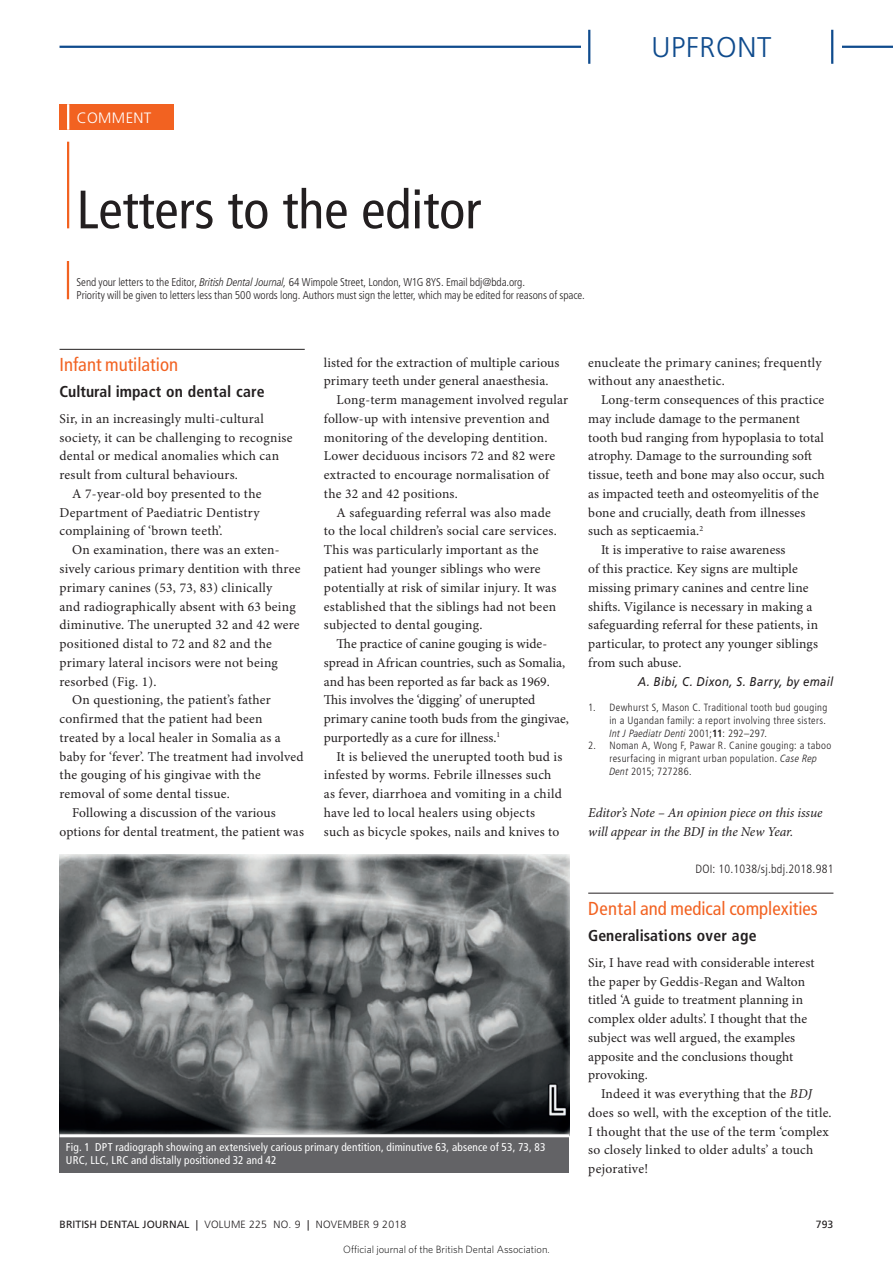
<style>
.page{position:relative;width:893px;height:1263px;background:#fff}
.page>*{position:absolute;margin:0;border:0;box-sizing:border-box;transform-origin:0 0}
.heading___1{font:condensed 54px "Frutiger LT Std";color:#231f20}
.t1{font:300 28.5px "Frutiger LT Std";letter-spacing:.025em;color:#0f4b8d}
.letters___heading{font:condensed 18.75px "Frutiger LT Std";color:#f26221}
.letters___crosshead{font:700 condensed 15.75px "Frutiger LT Std";letter-spacing:.005em;color:#231f20}
.tag_-_1{font:300 15px "Frutiger LT Std";letter-spacing:.025em;color:#fff}
.body_9pt_ragged{font:13.5px/18.8px "Minion Pro";letter-spacing:.015em;color:#231f20}
.body_9pt_ragged_1st{font:13.5px/18.8px "Minion Pro";letter-spacing:.01em;color:#231f20}
.body_9pt_ragged_1st-2{font:italic 13.5px/18.8px "Minion Pro";letter-spacing:-.01em;color:#231f20}
.letters___authors{font:italic 12.75px "Frutiger LT Std";letter-spacing:.025em;color:#231f20;scale:.9 1}
.DOI{font:300 condensed 12px "Frutiger LT Std";letter-spacing:.02em;color:#231f20}
.contact_-_upfront{font:300 condensed 11.25px/13.5px "Frutiger LT Std";letter-spacing:-.005em;color:#231f20}
.fig_caption_3___upfr{font:condensed 11.25px/13.5px "Frutiger LT Std";letter-spacing:.015em;color:#fff}
.references{font:300 condensed 10.5px/12.8px "Frutiger LT Std";letter-spacing:.035em;color:#231f20;text-align:justify}
.page_footer{font:300 10.5px "Frutiger LT Std";letter-spacing:.02em;color:#231f20}
.t2{font:300 10.5px "Whitney";color:#000}
.page_footer-2{font:10.5px "Frutiger LT Std";color:#231f20}
.s1{font-style:italic}
.s2{font-weight:700}
.s3{font-weight:400}
</style>
<div class="page">
<hr style="left:60px;top:349px;width:245px;height:1px;background:#231f20">
<hr style="left:588px;top:893px;width:245px;height:1px;background:#231f20">
<img style="left:60px;top:854px;width:509px;height:280px">
<div style="left:60px;top:1134px;width:509px;height:39px;background:#636366"></div>
<hr style="left:60px;top:1134px;width:509px;height:3px;background:#fff">
<div style="left:60px;top:104px;width:114px;height:26px;background:#f26221"></div>
<hr style="left:67px;top:104px;width:2px;height:26px;background:#fff">
<hr style="left:67px;top:142px;width:2px;height:86px;background:#f26221">
<hr style="left:67px;top:261px;width:2px;height:38px;background:#f26221">
<hr style="left:60px;top:46px;width:833px;height:2px;background:#0f4b8d">
<div style="left:581px;top:30px;width:261px;height:34px;background:#fff"></div>
<hr style="left:831px;top:30px;width:2px;height:34px;background:#0f4b8d">
<hr style="left:588px;top:30px;width:2px;height:34px;background:#0f4b8d">
<p class="tag_-_1" style="left:77px;top:109px;width:76px">COMMENT</p>
<p class="heading___1" style="left:77px;top:178px;width:406px">Letters to the editor</p>
<p class="contact_-_upfront" style="left:77px;top:275px;width:510px">Send your letters to the Editor, <span class="s1">British Dental Journal,</span> 64 Wimpole Street, London, W1G 8YS. Email bdj@bda.org.<br>Priority will be given to letters less than 500 words long. Authors must sign the letter, which may be edited for reasons of space.</p>
<h2 class="t1" style="left:651px;top:31px;width:121px">UPFRONT</h2>
<p class="letters___heading" style="left:60px;top:354px;width:120px">Infant mutilation</p>
<p class="letters___crosshead" style="left:60px;top:382px;width:207px">Cultural impact on dental care</p>
<p class="body_9pt_ragged_1st" style="left:60px;top:410px;width:235px">Sir, in an increasingly multi-cultural society, it can be challenging to recognise dental or medical anomalies which can result from cultural behaviours.</p>
<p class="body_9pt_ragged" style="left:60px;top:485px;width:204px;text-indent:13px">A 7-year-old boy presented to the<br>Department of Paediatric Dentistry complaining of ‘brown teeth’.</p>
<p class="body_9pt_ragged" style="left:60px;top:541px;width:242px;text-indent:13px">On examination, there was an exten&shy;sively carious primary dentition with three primary canines (53, 73, 83) clinically<br>and radiographically absent with 63 being diminutive. The unerupted 32 and 42 were positioned distal to 72 and 82 and the primary lateral incisors were not being resorbed (Fig. 1).</p>
<p class="body_9pt_ragged" style="left:60px;top:691px;width:246px;text-indent:13px">On questioning, the patient’s father confirmed that the patient had been treated by a local healer in Somalia as a baby for ‘fever’. The treatment had involved the gouging of his gingivae with the removal of some dental tissue.</p>
<p class="body_9pt_ragged" style="left:60px;top:804px;width:246px;text-indent:13px">Following a discussion of the various options for dental treatment, the patient was</p>
<p class="body_9pt_ragged" style="left:324px;top:354px;width:237px">listed for the extraction of multiple carious primary teeth under general anaesthesia.</p>
<p class="body_9pt_ragged" style="left:324px;top:391px;width:246px;text-indent:13px">Long-term management involved regular follow-up with intensive prevention and monitoring of the developing dentition.<br>Lower deciduous incisors 72 and 82 were extracted to encourage normalisation of the 32 and 42 positions.</p>
<p class="body_9pt_ragged" style="left:324px;top:504px;width:234px;text-indent:13px">A safeguarding referral was also made to the local children’s social care services.<br>This was particularly important as the patient had younger siblings who were potentially at risk of similar injury. It was established that the siblings had not been subjected to dental gouging.</p>
<p class="body_9pt_ragged" style="left:324px;top:635px;width:247px;text-indent:13px">The practice of canine gouging is wide&shy;spread in African countries, such as Somalia, and has been reported as far back as 1969.<br>This involves the ‘digging’ of unerupted primary canine tooth buds from the gingivae, purportedly as a cure for illness.<sup>1</sup></p>
<p class="body_9pt_ragged" style="left:324px;top:747px;width:240px;text-indent:13px">It is believed the unerupted tooth bud is infested by worms. Febrile illnesses such as fever, diarrhoea and vomiting in a child have led to local healers using objects such as bicycle spokes, nails and knives to</p>
<p class="fig_caption_3___upfr" style="left:66px;top:1140px;width:481px">Fig. 1 DPT radiograph showing an extensively carious primary dentition, diminutive 63, absence of 53, 73, 83<br>URC, LLC, LRC and distally positioned 32 and 42</p>
<p class="body_9pt_ragged" style="left:588px;top:354px;width:235px">enucleate the primary canines; frequently without any anaesthetic.</p>
<p class="body_9pt_ragged" style="left:588px;top:391px;width:238px;text-indent:13px">Long-term consequences of this practice may include damage to the permanent tooth bud ranging from hypoplasia to total atrophy. Damage to the surrounding soft tissue, teeth and bone may also occur, such as impacted teeth and osteomyelitis of the bone and crucially, death from illnesses such as septicaemia.<sup>2</sup></p>
<p class="body_9pt_ragged" style="left:588px;top:541px;width:231px;text-indent:13px">It is imperative to raise awareness<br>of this practice. Key signs are multiple missing primary canines and centre line shifts. Vigilance is necessary in making a safeguarding referral for these patients, in particular, to protect any younger siblings from such abuse.</p>
<p class="letters___authors" style="left:638px;top:674px;width:219px">A. Bibi, C. Dixon, S. Barry, by email</p>
<p class="references" style="left:609px;top:701px;width:219px;text-indent:-21px">1. Dewhurst S, Mason C. Traditional tooth bud gouging in a Ugandan family: a report involving three sisters.<br><span class="s1">Int J Paediatr Denti</span> 2001;<span class="s2">11</span>: 292–297.</p>
<p class="references" style="left:609px;top:739px;width:223px;text-align:left;text-indent:-21px">2. Noman A, Wong F, Pawar R. Canine gouging: a taboo resurfacing in migrant urban population. <span class="s1">Case Rep<br>Dent</span> 2015; 727286.</p>
<p class="body_9pt_ragged_1st-2" style="left:588px;top:804px;width:236px">Editor’s Note – An opinion piece on this issue will appear in the BDJ in the New Year.</p>
<p class="DOI" style="left:695px;top:862px;width:140px">DOI: 10.1038/sj.bdj.2018.981</p>
<p class="letters___heading" style="left:588px;top:898px;width:231px">Dental and medical complexities</p>
<p class="letters___crosshead" style="left:588px;top:926px;width:170px">Generalisations over age</p>
<p class="body_9pt_ragged_1st" style="left:588px;top:954px;width:228px">Sir, I have read with considerable interest the paper by Geddis-Regan and Walton titled ‘A guide to treatment planning in complex older adults’. I thought that the subject was well argued, the examples apposite and the conclusions thought provoking.</p>
<p class="body_9pt_ragged" style="left:588px;top:1085px;width:245px;text-indent:13px">Indeed it was everything that the <span class="s1">BDJ </span>does so well, with the exception of the title.<br>I thought that the use of the term ‘complex so closely linked to older adults’ a touch pejorative!</p>
<p class="page_footer" style="left:60px;top:1219px;width:348px"><span class="s3">BRITISH DENTAL JOURNAL |</span> VOLUME 225 NO. 9 <span class="s3">|</span> NOVEMBER 9 2018</p>
<p class="page_footer-2" style="left:816px;top:1218px;width:19px">793</p>
<p class="t2" style="left:343px;top:1243px;width:208px">Official journal of the British Dental Association.</p>
</div>
